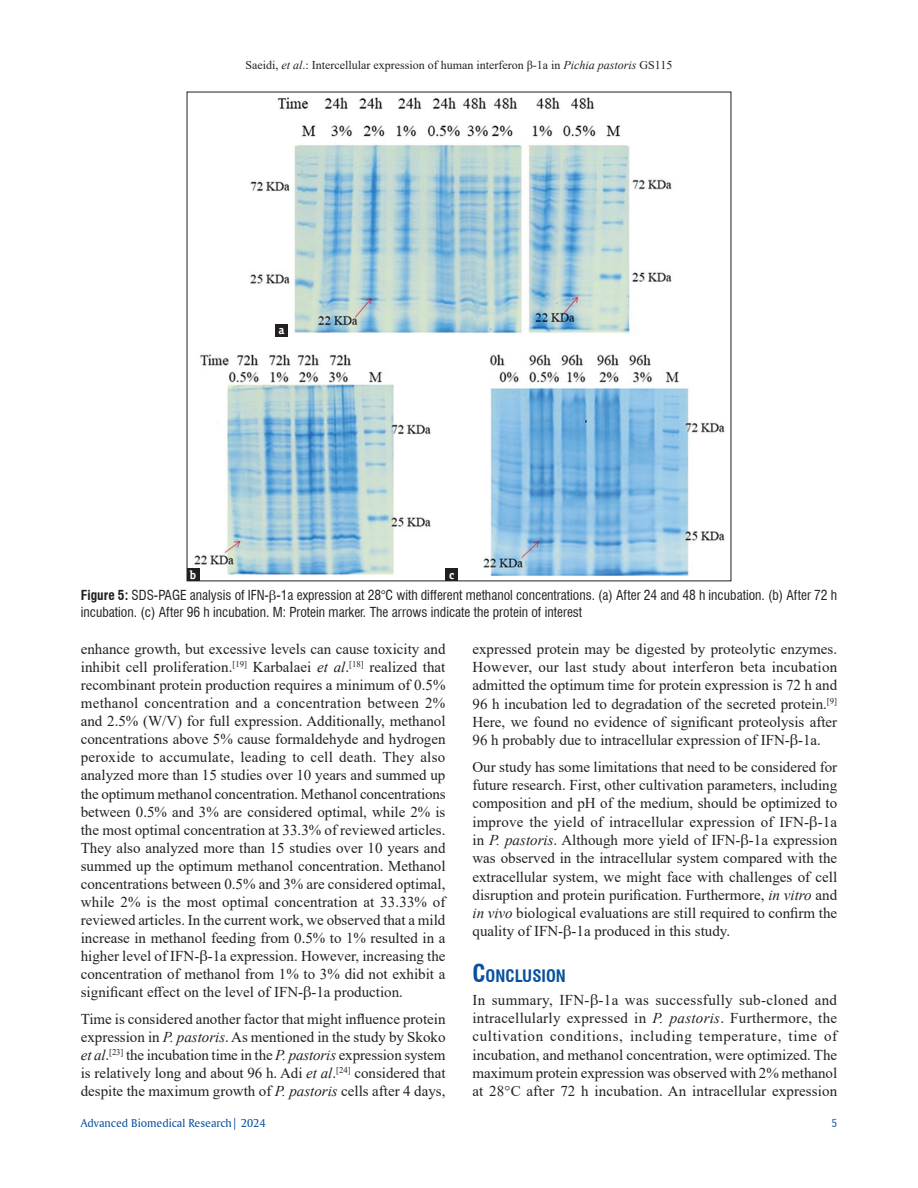
<style>
.page{position:relative;width:918px;height:1188px;background:#fff}
.page>*{position:absolute;margin:0;border:0;box-sizing:border-box;transform-origin:0 0}
.t1{font:700 condensed 16.8px "Swiss 721 BT";color:#08509d}
.TX{font:15px/18px "Times New Roman";color:#231f20;text-align:justify}
.FGC{font:condensed 13.5px/16.2px "Swiss 721 BT";color:#231f20}
.t2{font:12px "Times New Roman";color:#231f20}
.t3{font:12px "Amerigo BT Roman A";color:#08509d}
.LABEL{font:700 12px "Officina Serif";color:#fff}
.t4{font:12px "Bell Centennial BT Address";color:#08509d}
.s1{font-style:italic}
.s2{font-weight:700}
.s3{font-size:24px}
</style>
<div class="page">
<img style="left:194px;top:97px;width:531px;height:482px">
<div style="left:275px;top:324px;width:13px;height:12px;background:#231f20"></div>
<div style="left:187px;top:568px;width:13px;height:13px;background:#231f20"></div>
<div style="left:446px;top:568px;width:12px;height:13px;background:#231f20"></div>
<p class="t2" style="left:246px;top:56px;width:428px">Saeidi, <span class="s1">et al</span>.: Intercellular expression of human interferon β‑1a in <span class="s1">Pichia pastoris</span> GS115</p>
<p class="LABEL" style="left:279px;top:322px;width:7px">a</p>
<p class="LABEL" style="left:190px;top:567px;width:8px">b</p>
<p class="LABEL" style="left:449px;top:567px;width:7px">c</p>
<p class="FGC" style="left:81px;top:587px;width:758px"><span class="s2">Figure 5:</span> SDS‑PAGE analysis of IFN‑ ‑1a expression at 28°C with different methanol concentrations. (a) After 24 and 48 h incubation. (b) After 72 h incubation. (c) After 96 h incubation. M: Protein marker. The arrows indicate the protein of interest</p>
<p class="TX" style="left:81px;top:639px;width:366px">enhance growth, but excessive levels can cause toxicity and inhibit cell proliferation.<sup>[19]</sup> Karbalaei <span class="s1">et al</span>.<sup>[18]</sup> realized that recombinant protein production requires a minimum of 0.5% methanol concentration and a concentration between 2% and 2.5% (W/V) for full expression. Additionally, methanol concentrations above 5% cause formaldehyde and hydrogen peroxide to accumulate, leading to cell death. They also analyzed more than 15 studies over 10 years and summed up the optimum methanol concentration. Methanol concentrations between 0.5% and 3% are considered optimal, while 2% is the most optimal concentration at 33.3% of reviewed articles.<br>They also analyzed more than 15 studies over 10 years and summed up the optimum methanol concentration. Methanol concentrations between 0.5% and 3% are considered optimal, while 2% is the most optimal concentration at 33.33% of reviewed articles. In the current work, we observed that a mild increase in methanol feeding from 0.5% to 1% resulted in a higher level of IFN‑ ‑1a expression. However, increasing the concentration of methanol from 1% to 3% did not exhibit a significant effect on the level of IFN‑ ‑1a production.</p>
<p class="TX" style="left:81px;top:1009px;width:366px">Time is considered another factor that might influence protein expression in <span class="s1">P. pastoris</span>. As mentioned in the study by Skoko <span class="s1">et al</span>.<sup>[23]</sup> the incubation time in the <span class="s1">P. pastoris</span> expression system is relatively long and about 96 h. Adi <span class="s1">et al</span>.<sup>[24]</sup> considered that despite the maximum growth of <span class="s1">P. pastoris</span> cells after 4 days,</p>
<p class="TX" style="left:472px;top:639px;width:366px">expressed protein may be digested by proteolytic enzymes.<br>However, our last study about interferon beta incubation admitted the optimum time for protein expression is 72 h and 96 h incubation led to degradation of the secreted protein.<sup>[9] </sup>Here, we found no evidence of significant proteolysis after 96 h probably due to intracellular expression of IFN‑ ‑1a.</p>
<p class="TX" style="left:472px;top:757px;width:366px">Our study has some limitations that need to be considered for future research. First, other cultivation parameters, including composition and pH of the medium, should be optimized to improve the yield of intracellular expression of IFN‑ ‑1a in <span class="s1">P. pastoris</span>. Although more yield of IFN‑ ‑1a expression was observed in the intracellular system compared with the extracellular system, we might face with challenges of cell disruption and protein purification. Furthermore, <span class="s1">in vitro</span> and <span class="s1">in vivo</span> biological evaluations are still required to confirm the quality of IFN‑ ‑1a produced in this study.</p>
<h1 class="t1" style="left:472px;top:966px;width:95px"><span class="s3">C</span>ONCLUSION</h1>
<p class="TX" style="left:472px;top:990px;width:366px">In summary, IFN‑ ‑1a was successfully sub‑cloned and intracellularly expressed in <span class="s1">P. pastoris</span>. Furthermore, the cultivation conditions, including temperature, time of incubation, and methanol concentration, were optimized. The maximum protein expression was observed with 2% methanol at 28°C after 72 h incubation. An intracellular expression</p>
<p class="t3" style="left:81px;top:1116px;width:186px">Advanced Biomedical Research| 2024</p>
<p class="t4" style="left:832px;top:1116px;width:7px">5</p>
</div>
